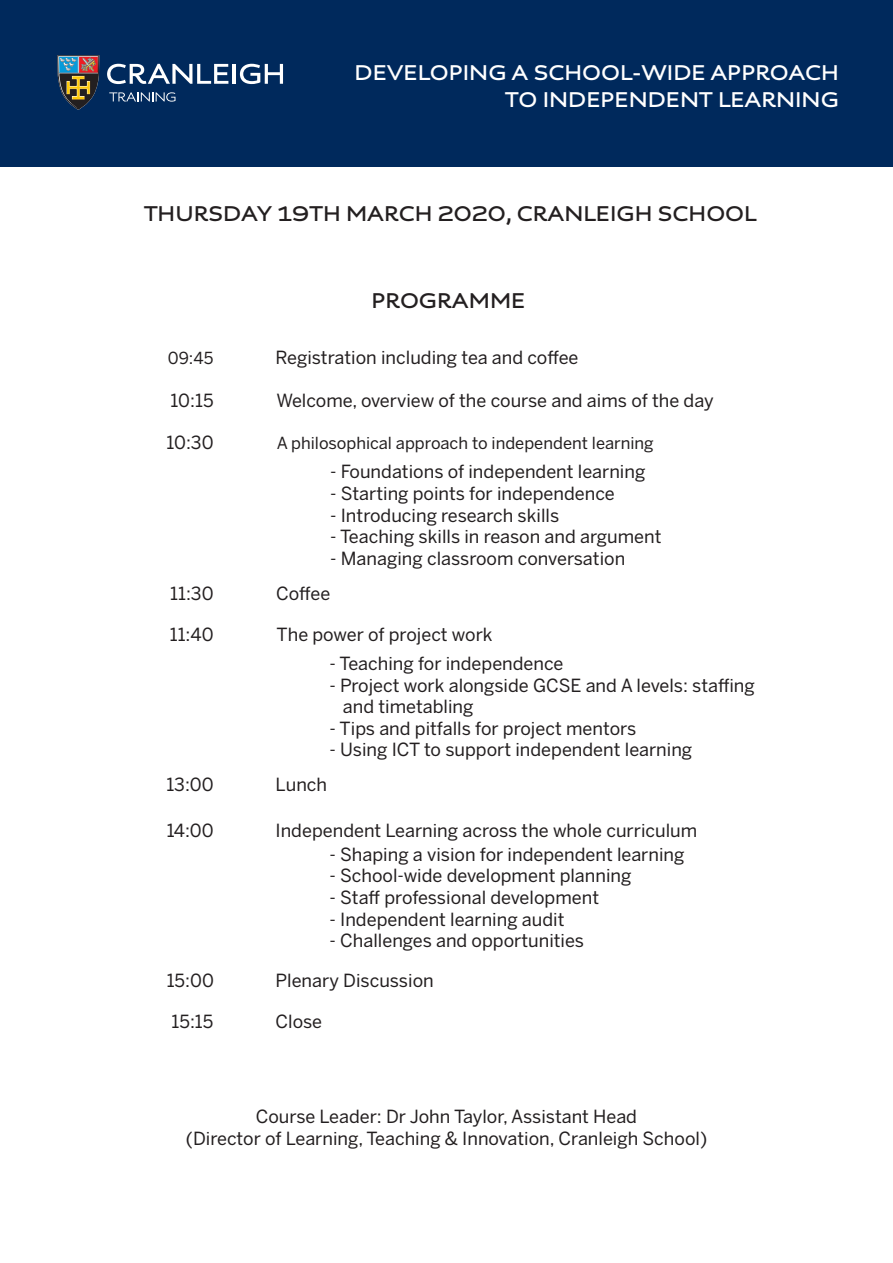
<style>
.page{position:relative;width:893px;height:1263px;background:#fff}
.page>*{position:absolute;margin:0;border:0;box-sizing:border-box;transform-origin:0 0}
.t1{font:700 22.5px "Aspect 2";color:#fff}
.t2{font:700 22.5px "Aspect 2";color:#231f20}
.t3{font:18px/21.6px "Benton Sans";color:#231f20}
.t4{font:16.5px "Benton Sans";color:#231f20}
</style>
<div class="page">
<div style="left:0;top:0;width:893px;height:167px;background:#00295c"></div>
<svg style="left:109px;top:92px;width:66px;height:10px"></svg>
<svg style="left:107px;top:64px;width:121px;height:20px"></svg>
<hr style="left:233px;top:64px;width:3px;height:20px;background:#fff">
<svg style="left:240px;top:64px;width:43px;height:20px"></svg>
<svg style="left:57px;top:55px;width:42px;height:55px"></svg>
<p class="t1" style="left:355px;top:57px;width:486px">DEVELOPING A SCHOOL-WIDE APPROACH</p>
<p class="t1" style="left:505px;top:84px;width:335px">TO INDEPENDENT LEARNING</p>
<p class="t2" style="left:144px;top:199px;width:614px">THURSDAY 19TH MARCH 2020, CRANLEIGH SCHOOL</p>
<p class="t2" style="left:371px;top:286px;width:155px">PROGRAMME</p>
<p class="t3" style="left:275px;top:347px;width:305px">Registration including tea and coffee</p>
<p class="t3" style="left:277px;top:390px;width:439px">Welcome, overview of the course and aims of the day</p>
<p class="t4" style="left:168px;top:348px;width:47px">09:45</p>
<p class="t3" style="left:171px;top:390px;width:44px">10:15</p>
<p class="t3" style="left:166px;top:432px;width:49px">10:30</p>
<p class="t4" style="left:277px;top:434px;width:379px">A philosophical approach to independent learning</p>
<p class="t3" style="left:330px;top:461px;width:317px">- Foundations of independent learning</p>
<p class="t3" style="left:330px;top:482px;width:286px">- Starting points for independence</p>
<p class="t3" style="left:330px;top:504px;width:231px">- Introducing research skills</p>
<p class="t3" style="left:330px;top:526px;width:333px">- Teaching skills in reason and argument</p>
<p class="t3" style="left:330px;top:547px;width:297px">- Managing classroom conversation</p>
<p class="t3" style="left:170px;top:582px;width:45px">11:30</p>
<p class="t3" style="left:276px;top:582px;width:56px">Coffee</p>
<p class="t3" style="left:170px;top:623px;width:45px">11:40</p>
<p class="t3" style="left:277px;top:623px;width:218px">The power of project work</p>
<p class="t3" style="left:329px;top:652px;width:236px">- Teaching for independence</p>
<p class="t3" style="left:343px;top:674px;width:413px;text-indent:-13px">- Project work alongside GCSE and A levels: staffing and timetabling</p>
<p class="t3" style="left:329px;top:717px;width:308px">- Tips and pitfalls for project mentors</p>
<p class="t3" style="left:329px;top:739px;width:364px">- Using ICT to support independent learning</p>
<p class="t3" style="left:167px;top:773px;width:49px">13:00</p>
<p class="t3" style="left:275px;top:773px;width:53px">Lunch</p>
<p class="t3" style="left:167px;top:819px;width:49px">14:00</p>
<p class="t3" style="left:275px;top:819px;width:423px">Independent Learning across the whole curriculum</p>
<p class="t3" style="left:329px;top:843px;width:356px">- Shaping a vision for independent learning</p>
<p class="t3" style="left:329px;top:865px;width:303px">- School-wide development planning</p>
<p class="t3" style="left:329px;top:886px;width:271px">- Staff professional development</p>
<p class="t3" style="left:329px;top:908px;width:237px">- Independent learning audit</p>
<p class="t3" style="left:329px;top:930px;width:256px">- Challenges and opportunities</p>
<p class="t3" style="left:167px;top:969px;width:49px">15:00</p>
<p class="t3" style="left:275px;top:969px;width:160px">Plenary Discussion</p>
<p class="t3" style="left:172px;top:1010px;width:43px">15:15</p>
<p class="t3" style="left:275px;top:1010px;width:48px">Close</p>
<p class="t3" style="left:256px;top:1106px;width:383px">Course Leader: Dr John Taylor, Assistant Head</p>
<p class="t3" style="left:186px;top:1127px;width:523px">(Director of Learning, Teaching &amp; Innovation, Cranleigh School)</p>
</div>
